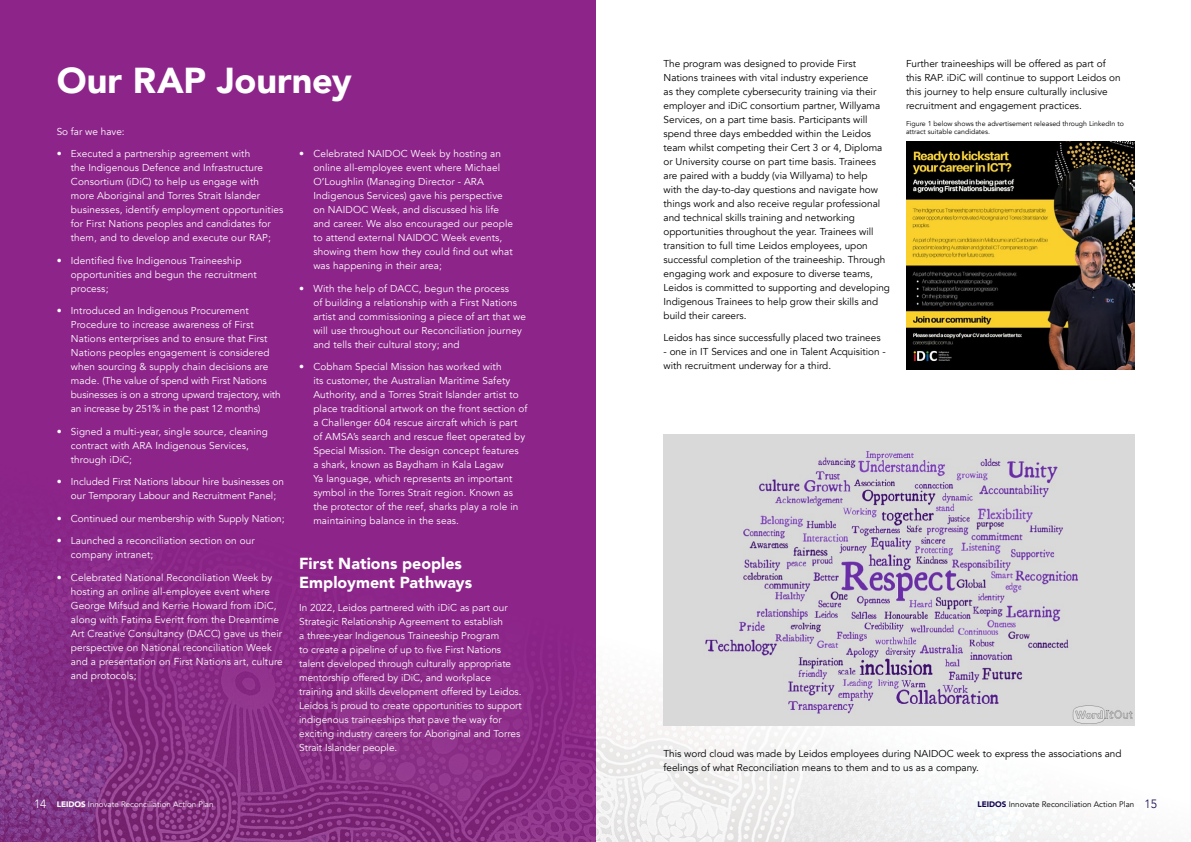
<style>
.page{position:relative;width:1191px;height:842px;background:#fff}
.page>*{position:absolute;margin:0;border:0;box-sizing:border-box;transform-origin:0 0}
.t1{font:900 36px "Avenir";letter-spacing:-.005em;color:#fff}
.t2{font:900 16px/19.2px "Avenir";color:#fff}
.t3{font:10px/14px "Avenir";letter-spacing:.01em;color:#fff}
.t4{font:10px/14px "Avenir";color:#000}
.t5{font:8px "Avenir";color:#fff}
.t6{font:8px "Avenir";color:#000}
.t7{font:7px/8.4px "Avenir";color:#000}
.s1{font-weight:300;font-size:12px}
.s2{font-weight:900}
.s3{font-weight:900;color:#12044e}
.s4{font-weight:300;font-size:12px;color:#12044e}
</style>
<div class="page">
<div style="left:0;top:0;width:595px;height:842px;background:#8d248a"></div>
<img style="left:0;top:65px;width:1135px;height:777px">
<img style="left:906px;top:142px;width:228px;height:228px">
<img style="left:663px;top:434px;width:471px;height:291px">
<h1 class="t1" style="left:57px;top:49px;width:297px">Our RAP Journey</h1>
<p class="t3" style="left:57px;top:125px;width:69px">So far we have:</p>
<p class="t3" style="left:71px;top:147px;width:214px;text-indent:-14px">• Executed a partnership agreement with<br>the Indigenous Defence and Infrastructure Consortium (iDiC) to help us engage with more Aboriginal and Torres Strait Islander businesses, identify employment opportunities for First Nations peoples and candidates for them, and to develop and execute our RAP;</p>
<p class="t3" style="left:71px;top:254px;width:187px;text-indent:-14px">• Identified five Indigenous Traineeship opportunities and begun the recruitment process;</p>
<p class="t3" style="left:71px;top:304px;width:211px;text-indent:-14px">• Introduced an Indigenous Procurement Procedure to increase awareness of First Nations enterprises and to ensure that First Nations peoples engagement is considered when sourcing &amp; supply chain decisions are made. (The value of spend with First Nations businesses is on a strong upward trajectory, with an increase by 251% in the past 12 months)</p>
<p class="t3" style="left:71px;top:425px;width:198px;text-indent:-14px">• Signed a multi-year, single source, cleaning contract with ARA Indigenous Services, through iDiC;</p>
<p class="t3" style="left:71px;top:475px;width:215px;text-indent:-14px">• Included First Nations labour hire businesses on our Temporary Labour and Recruitment Panel;</p>
<p class="t3" style="left:57px;top:512px;width:229px">• Continued our membership with Supply Nation;</p>
<p class="t3" style="left:71px;top:534px;width:185px;text-indent:-14px">• Launched a reconciliation section on our company intranet;</p>
<p class="t3" style="left:71px;top:571px;width:213px;text-indent:-14px">• Celebrated National Reconciliation Week by hosting an online all-employee event where George Mifsud and Kerrie Howard from iDiC, along with Fatima Everitt from the Dreamtime Art Creative Consultancy (DACC) gave us their perspective on National reconciliation Week and a presentation on First Nations art, culture and protocols;</p>
<p class="t3" style="left:313px;top:147px;width:201px;text-indent:-14px">• Celebrated NAIDOC Week by hosting an online all-employee event where Michael O’Loughlin (Managing Director - ARA Indigenous Services) gave his perspective on NAIDOC Week, and discussed his life and career. We also encouraged our people to attend external NAIDOC Week events, showing them how they could find out what was happening in their area;</p>
<p class="t3" style="left:313px;top:282px;width:214px;text-indent:-14px">• With the help of DACC, begun the process<br>of building a relationship with a First Nations artist and commissioning a piece of art that we will use throughout our Reconciliation journey and tells their cultural story; and</p>
<p class="t3" style="left:313px;top:360px;width:216px;text-indent:-14px">• Cobham Special Mission has worked with<br>its customer, the Australian Maritime Safety Authority, and a Torres Strait Islander artist to place traditional artwork on the front section of a Challenger 604 rescue aircraft which is part of AMSA’s search and rescue fleet operated by Special Mission. The design concept features<br>a shark, known as Baydham in Kala Lagaw<br>Ya language, which represents an important symbol in the Torres Strait region. Known as the protector of the reef, sharks play a role in maintaining balance in the seas.</p>
<h2 class="t2" style="left:299px;top:554px;width:174px">First Nations peoples<br>Employment Pathways</h2>
<p class="t3" style="left:299px;top:601px;width:224px">In 2022, Leidos partnered with iDiC as part our Strategic Relationship Agreement to establish<br>a three-year Indigenous Traineeship Program<br>to create a pipeline of up to five First Nations talent developed through culturally appropriate mentorship offered by iDiC, and workplace training and skills development offered by Leidos.<br>Leidos is proud to create opportunities to support indigenous traineeships that pave the way for exciting industry careers for Aboriginal and Torres Strait Islander people.</p>
<p class="t4" style="left:663px;top:56px;width:228px">The program was designed to provide First Nations trainees with vital industry experience<br>as they complete cybersecurity training via their employer and iDiC consortium partner, Willyama Services, on a part time basis. Participants will spend three days embedded within the Leidos team whilst competing their Cert 3 or 4, Diploma or University course on part time basis. Trainees are paired with a buddy (via Willyama) to help<br>with the day-to-day questions and navigate how things work and also receive regular professional and technical skills training and networking opportunities throughout the year. Trainees will transition to full time Leidos employees, upon successful completion of the traineeship. Through engaging work and exposure to diverse teams, Leidos is committed to supporting and developing Indigenous Trainees to help grow their skills and build their careers.</p>
<p class="t4" style="left:663px;top:331px;width:219px">Leidos has since successfully placed two trainees</p>
<p class="t4" style="left:663px;top:345px;width:224px">- one in IT Services and one in Talent Acquisition - with recruitment underway for a third.</p>
<p class="t4" style="left:906px;top:56px;width:216px">Further traineeships will be offered as part of this RAP. iDiC will continue to support Leidos on this journey to help ensure culturally inclusive recruitment and engagement practices.</p>
<p class="t7" style="left:906px;top:119px;width:219px">Figure 1 below shows the advertisement released through LinkedIn to attract suitable candidates.</p>
<p class="t4" style="left:663px;top:747px;width:459px">This word cloud was made by Leidos employees during NAIDOC week to express the associations and feelings of what Reconciliation means to them and to us as a company.</p>
<p class="t5" style="left:34px;top:799px;width:181px"><span class="s1">14</span> <span class="s2">LEIDOS</span> Innovate Reconciliation Action Plan</p>
<p class="t6" style="left:977px;top:799px;width:181px"><span class="s3">LEIDOS</span> Innovate Reconciliation Action Plan <span class="s4">15</span></p>
</div>
